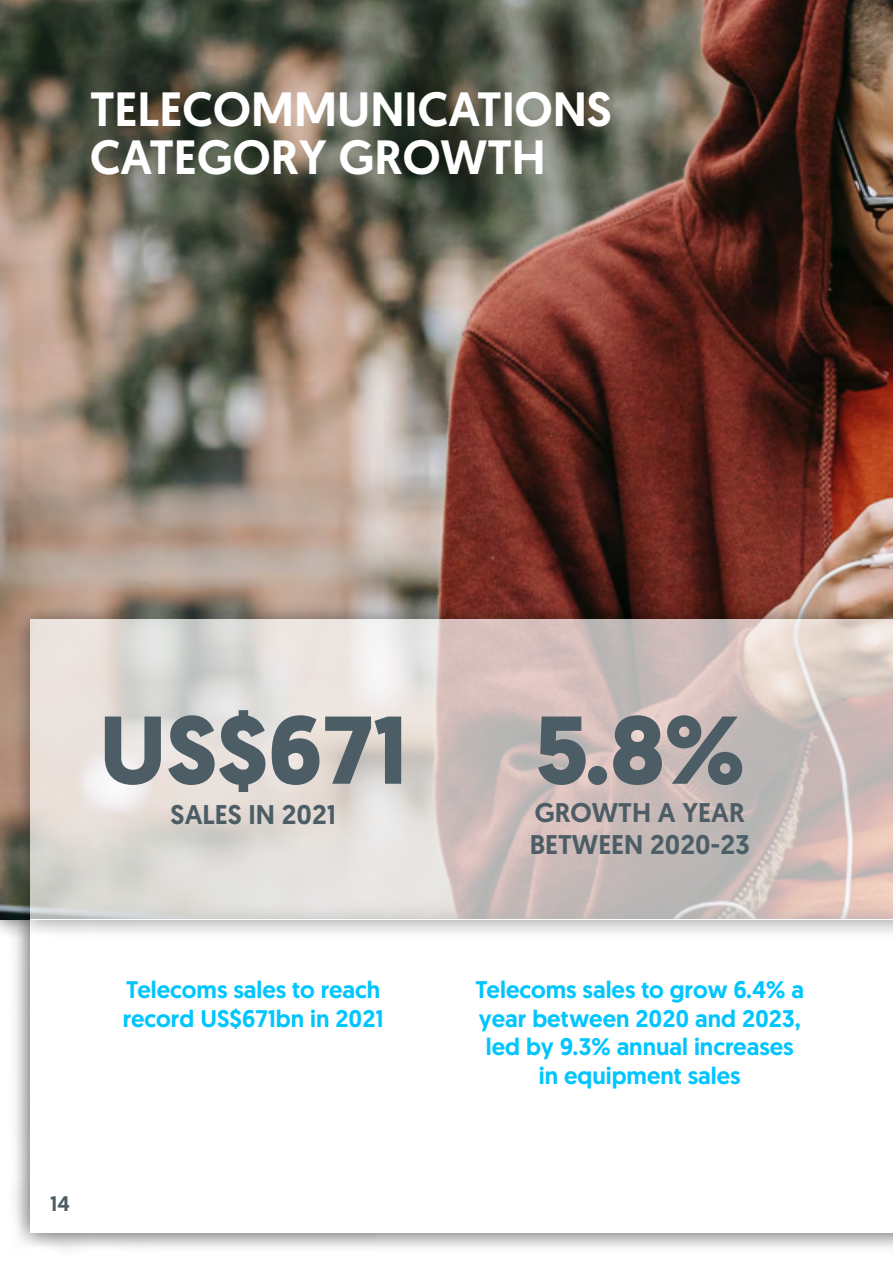
<style>
.page{position:relative;width:893px;height:1263px;background:#fff}
.page>*{position:absolute;margin:0;border:0;box-sizing:border-box;transform-origin:0 0}
.t1{font:700 96px "Geomanist";color:#4d5d66}
.t2{font:500 48px/48px "Geomanist";color:#fff}
.t3{font:500 27px/32.4px "Geomanist";color:#4d5d66}
.t4{font:500 24px/28.8px "Geomanist";color:#00c5ff}
.t5{font:500 21px "Geomanist";color:#4d5d66}
</style>
<div class="page">
<img style="left:0;top:0;width:893px;height:920px">
<div style="left:9px;top:899px;width:884px;height:356px;background:#000;opacity:.69"></div>
<div style="left:30px;top:920px;width:863px;height:313px;background:#fff"></div>
<div style="left:9px;top:599px;width:884px;height:342px;background:#000;opacity:.69"></div>
<svg style="left:30px;top:620px;width:863px;height:300px;background:#d8ceca"></svg>
<h2 class="t2" style="left:90px;top:85px;width:523px">TELECOMMUNICATIONS<br>CATEGORY GROWTH</h2>
<h1 class="t1" style="left:99px;top:686px;width:310px">US$671</h1>
<p class="t3" style="left:171px;top:798px;width:167px">SALES IN 2021</p>
<p class="t4" style="left:123px;top:975px;width:262px">Telecoms sales to reach record US$671bn in 2021</p>
<p class="t5" style="left:50px;top:1189px;width:21px">14</p>
<h1 class="t1" style="left:535px;top:686px;width:211px">5.8%</h1>
<p class="t3" style="left:530px;top:796px;width:222px">GROWTH A YEAR<br>BETWEEN 2020-23</p>
<p class="t4" style="left:475px;top:975px;width:330px;text-align:center">Telecoms sales to grow 6.4% a year between 2020 and 2023, led by 9.3% annual increases in equipment sales</p>
</div>
